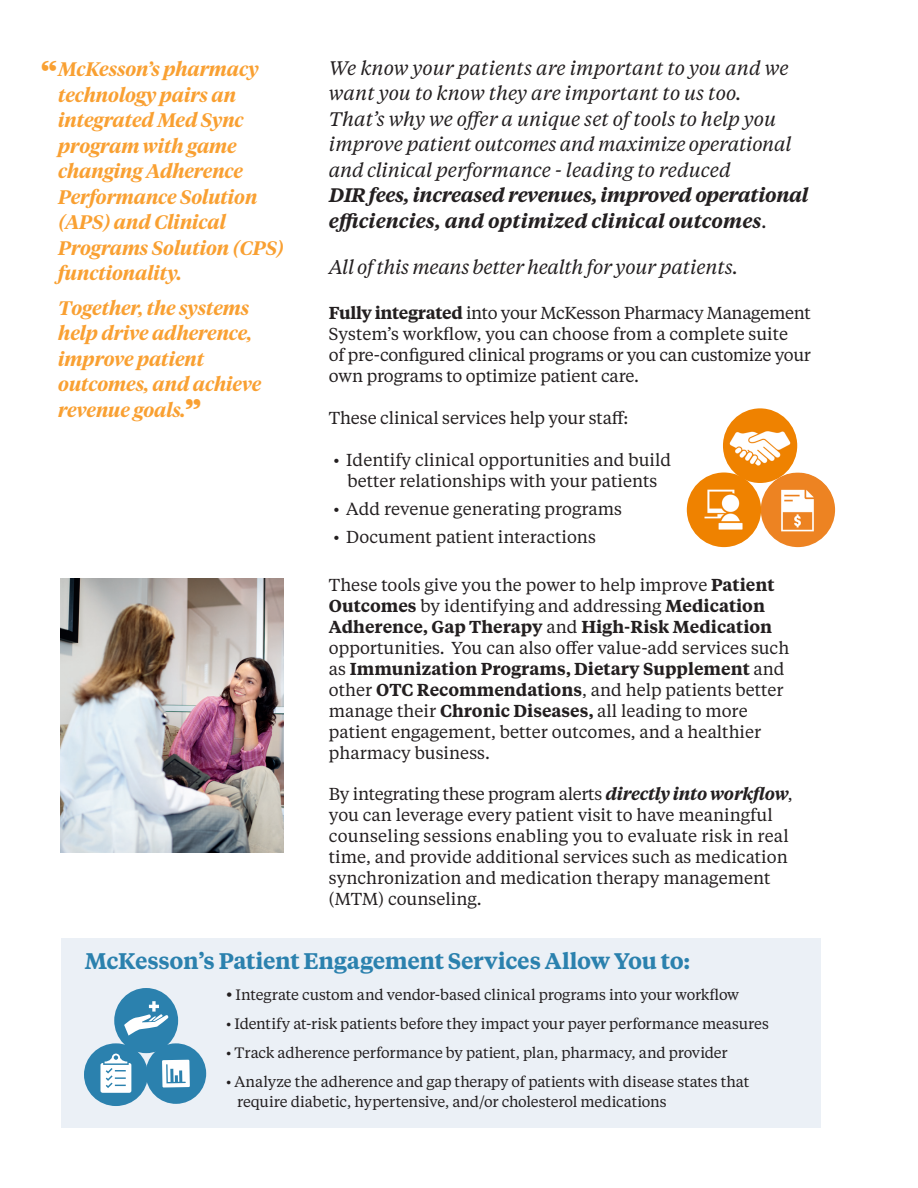
<style>
.page{position:relative;width:918px;height:1188px;background:#fff}
.page>*{position:absolute;margin:0;border:0;box-sizing:border-box;transform-origin:0 0}
.t1{font:600 36px "Tiempos Headline";color:#f9a032}
.Sell_Sht_Sidebar_tex{font:600 22.5px "Tiempos Text";letter-spacing:-.015em;color:#2b81ae}
.Sell_Sht_Intro_Text{font:italic 19.5px/25.5px "Tiempos Text";color:#231f20}
.Sell_Sht_Pull_Quote{font:italic 600 19.5px/25.5px "Tiempos Headline";color:#f9a032}
.Sell_Sht_Intro_Text-2{font:italic 19.5px "Tiempos Text";letter-spacing:-.02em;color:#231f20}
.Sell_Sht_Intro_Text-3{font:17.25px/21px "Tiempos Text";color:#231f20}
.Sell_Sht_Bulleted_Te{font:17.25px/21px "Tiempos Text";color:#231f20;text-align:center}
.Sell_Sht_Sidebar_tex-2{font:15px/19.5px "Tiempos Text";letter-spacing:-.01em;color:#231f20}
.s1{font-style:normal;font-size:36px}
.s2{font-weight:600}
.s3{font-weight:600;font-style:italic}
.s4{font-size:18px}
</style>
<div class="page">
<div style="left:61px;top:939px;width:760px;height:189px;background:#ebf0f6"></div>
<img style="left:61px;top:578px;width:222px;height:274px">
<div style="left:114px;top:988px;width:64px;height:65px;background:#2b81ae;border-radius:50%"></div>
<svg style="left:124px;top:1001px;width:45px;height:35px"></svg>
<div style="left:84px;top:1043px;width:64px;height:63px;background:#2b81ae;border-radius:50%"></div>
<svg style="left:101px;top:1054px;width:30px;height:39px"></svg>
<div style="left:145px;top:1043px;width:61px;height:61px;background:#2b81ae;border-radius:50%"></div>
<svg style="left:162px;top:1060px;width:28px;height:28px"></svg>
<img style="left:723px;top:408px;width:74px;height:75px;border-radius:37px">
<img style="left:761px;top:472px;width:74px;height:75px;border-radius:37px">
<img style="left:687px;top:472px;width:74px;height:75px;border-radius:37px">
<p class="Sell_Sht_Pull_Quote" style="left:58px;top:56px;width:227px">McKesson’s pharmacy technology pairs an integrated Med Sync program with game changing Adherence<br>Performance Solution (APS) and Clinical<br>Programs Solution (CPS) functionality.</p>
<p class="Sell_Sht_Pull_Quote" style="left:58px;top:294px;width:204px">Together, the systems help drive adherence, improve patient outcomes, and achieve revenue goals.<span class="s1">”</span></p>
<p class="t1" style="left:40px;top:51px;width:18px">“</p>
<p class="Sell_Sht_Intro_Text" style="left:329px;top:54px;width:481px">We know your patients are important to you and we want you to know they are important to us too.<br>That’s why we offer a unique set of tools to help you improve patient outcomes and maximize operational and clinical performance - leading to reduced<br><span class="s2">DIR fees, increased revenues, improved operational efficiencies, and optimized clinical outcomes</span>.</p>
<p class="Sell_Sht_Intro_Text-2" style="left:329px;top:254px;width:411px">All of this means better health for your patients.</p>
<p class="Sell_Sht_Intro_Text-3" style="left:329px;top:302px;width:484px"><span class="s2">Fully integrated</span> into your McKesson Pharmacy Management System’s workflow, you can choose from a complete suite<br>of pre-configured clinical programs or you can customize your own programs to optimize patient care.</p>
<p class="Sell_Sht_Intro_Text-3" style="left:329px;top:407px;width:301px">These clinical services help your staff:</p>
<p class="Sell_Sht_Bulleted_Te" style="left:334px;top:449px;width:339px">• Identify clinical opportunities and build better relationships with your patients</p>
<p class="Sell_Sht_Bulleted_Te" style="left:334px;top:498px;width:290px">• Add revenue generating programs</p>
<p class="Sell_Sht_Bulleted_Te" style="left:334px;top:526px;width:264px">• Document patient interactions</p>
<p class="Sell_Sht_Intro_Text-3" style="left:329px;top:574px;width:462px">These tools give you the power to help improve <span class="s2">Patient Outcomes</span> by identifying and addressing <span class="s2">Medication Adherence, Gap Therapy</span> and <span class="s2">High-Risk Medication </span>opportunities. You can also offer value-add services such as <span class="s2">Immunization Programs, Dietary Supplement</span> and other <span class="s2">OTC Recommendations</span>, and help patients better manage their <span class="s2">Chronic Diseases,</span> all leading to more patient engagement, better outcomes, and a healthier pharmacy business.</p>
<p class="Sell_Sht_Intro_Text-3" style="left:329px;top:783px;width:465px">By integrating these program alerts <span class="s3">directly into workflow</span>, you can leverage every patient visit to have meaningful counseling sessions enabling you to evaluate risk in real time, and provide additional services such as medication synchronization and medication therapy management (MTM) counseling.</p>
<p class="Sell_Sht_Sidebar_tex" style="left:85px;top:945px;width:607px">McKesson’s Patient Engagement Services Allow You to:</p>
<p class="Sell_Sht_Sidebar_tex-2" style="left:226px;top:984px;width:515px"><span class="s4">•</span> Integrate custom and vendor-based clinical programs into your workflow</p>
<p class="Sell_Sht_Sidebar_tex-2" style="left:226px;top:1013px;width:544px">• Identify at-risk patients before they impact your payer performance measures</p>
<p class="Sell_Sht_Sidebar_tex-2" style="left:226px;top:1042px;width:503px">• Track adherence performance by patient, plan, pharmacy, and provider</p>
<p class="Sell_Sht_Sidebar_tex-2" style="left:237px;top:1072px;width:514px;text-indent:-11px">• Analyze the adherence and gap therapy of patients with disease states that require diabetic, hypertensive, and/or cholesterol medications</p>
</div>
